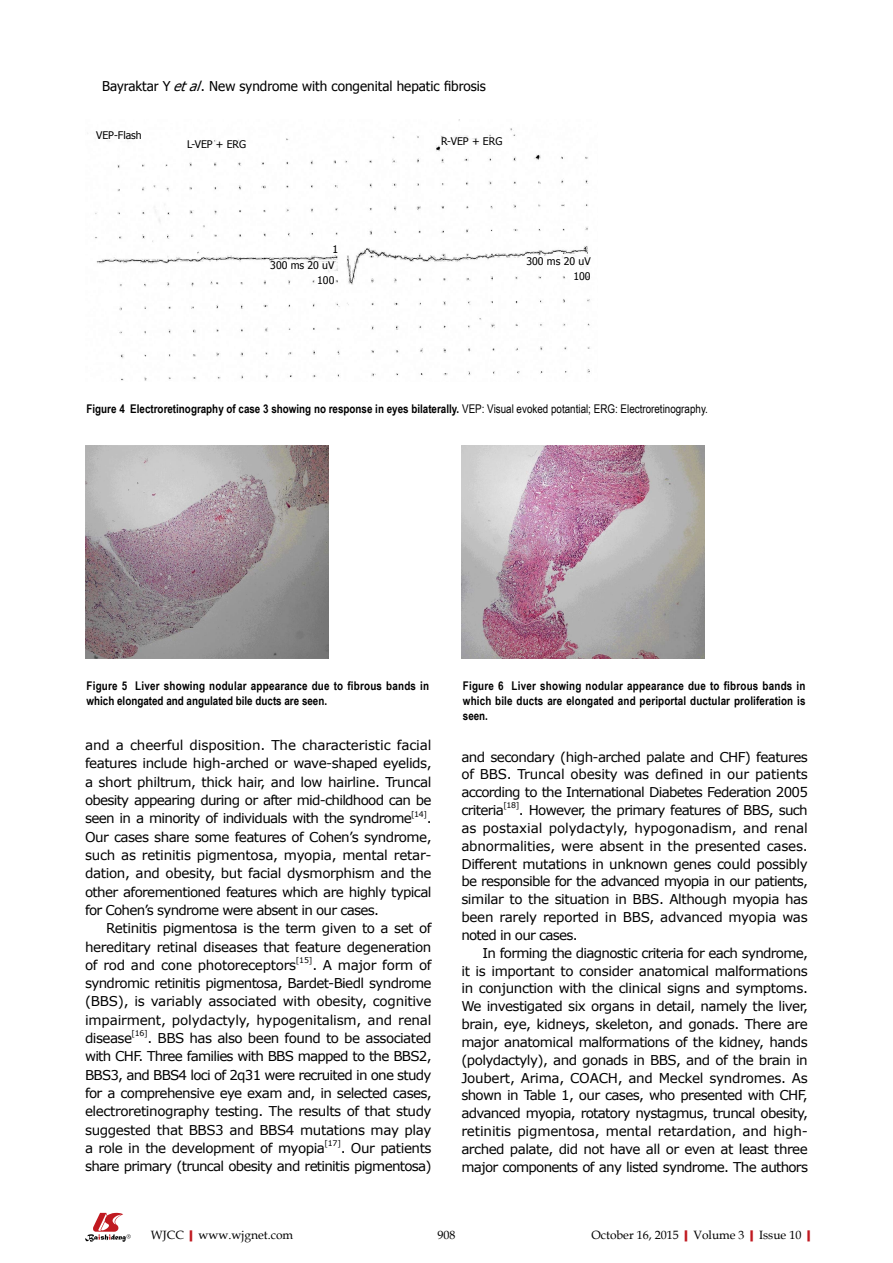
<style>
.page{position:relative;width:893px;height:1263px;background:#fff}
.page>*{position:absolute;margin:0;border:0;box-sizing:border-box;transform-origin:0 0}
.t1{font:13.5px/18.3px "Verdana";letter-spacing:-.04em;color:#000;text-align:justify}
.t2{font:13.5px "Verdana";letter-spacing:-.02em;color:#000}
.t3{font:13.5px "Tahoma";color:#000}
.t4{font:13.5px "Verdana";letter-spacing:-.01em;color:#000}
.t5{font:13.5px "Verdana";letter-spacing:-.005em;color:#000}
.t6{font:13.5px "Verdana";letter-spacing:-.015em;color:#000}
.t7{font:700 12px/15px "Arial Narrow";color:#000;text-align:justify}
.t8{font:700 12px/15px "Arial Narrow";letter-spacing:.02em;color:#000}
.t9{font:12px "Book Antiqua";color:#000}
.t10{font:10.5px/15px "Tahoma";color:#000;text-align:right}
.t11{font:7.8px "Verdana";letter-spacing:-.04em;color:#000}
.s1{font-style:italic}
.s2{font-weight:400}
.s3{font-weight:700;color:#c01920}
</style>
<div class="page">
<svg style="left:85px;top:1213px;width:46px;height:29px"></svg>
<img style="left:95px;top:119px;width:495px;height:262px">
<img style="left:85px;top:446px;width:243px;height:212px">
<img style="left:461px;top:446px;width:243px;height:212px">
<p class="t3" style="left:102px;top:77px;width:385px">Bayraktar Y <span class="s1">etal</span>. New syndrome with congenital hepatic fibrosis</p>
<p class="t10" style="left:96px;top:127px;width:47px">VEP-Flash</p>
<p class="t10" style="left:187px;top:136px;width:61px">L-VEP + ERG</p>
<p class="t10" style="left:441px;top:133px;width:63px">R-VEP + ERG</p>
<p class="t10" style="left:333px;top:241px;width:7px">1</p>
<p class="t10" style="left:270px;top:257px;width:66px">300 ms 20 uV<br>100</p>
<p class="t10" style="left:526px;top:253px;width:66px">300 ms 20 uV<br>100</p>
<p class="t7" style="left:87px;top:400px;width:623px">Figure 4 Electroretinography of case 3 showing no response in eyes bilaterally. <span class="s2">VEP: Visual evoked potantial; ERG: Electroretinography.</span></p>
<p class="t8" style="left:87px;top:677px;width:344px">Figure 5 Liver showing nodular appearance due to fibrous bands in which elongated and angulated bile ducts are seen.</p>
<p class="t7" style="left:463px;top:677px;width:344px">Figure 6 Liver showing nodular appearance due to fibrous bands in which bile ducts are elongated and periportal ductular proliferation is seen.</p>
<p class="t1" style="left:85px;top:736px;width:348px">and a cheerful disposition. The characteristic facial features include high-arched or wave-shaped eyelids, a short philtrum, thick hair, and low hairline. Truncal obesity appearing during or after mid-childhood can be seen in a minority of individuals with the syndrome</p>
<p class="t11" style="left:411px;top:809px;width:17px">[14]</p>
<p class="t1" style="left:427px;top:809px;width:6px">.</p>
<p class="t1" style="left:85px;top:827px;width:348px">Our cases share some features of Cohen’s syndrome,</p>
<p class="t2" style="left:85px;top:846px;width:346px">such as retinitis pigmentosa, myopia, mental retar-</p>
<p class="t1" style="left:85px;top:864px;width:348px">dation, and obesity, but facial dysmorphism and the</p>
<p class="t1" style="left:85px;top:882px;width:348px">other aforementioned features which are highly typical</p>
<p class="t1" style="left:85px;top:900px;width:295px">for Cohen’s syndrome were absent in our cases.</p>
<p class="t1" style="left:106px;top:919px;width:327px">Retinitis pigmentosa is the term given to a set of</p>
<p class="t1" style="left:85px;top:937px;width:348px">hereditary retinal diseases that feature degeneration</p>
<p class="t2" style="left:85px;top:956px;width:213px">of rod and cone photoreceptors</p>
<p class="t11" style="left:296px;top:955px;width:18px">[15]</p>
<p class="t1" style="left:85px;top:955px;width:348px;text-indent:227px">. A major form of syndromic retinitis pigmentosa, Bardet-Biedl syndrome (BBS), is variably associated with obesity, cognitive impairment, polydactyly, hypogenitalism, and renal disease</p>
<p class="t11" style="left:132px;top:1028px;width:18px">[16]</p>
<p class="t1" style="left:85px;top:1028px;width:348px;text-indent:62px">. BBS has also been found to be associated with CHF. Three families with BBS mapped to the BBS2, BBS3, and BBS4 loci of 2q31 were recruited in one study for a comprehensive eye exam and, in selected cases, electroretinography testing. The results of that study suggested that BBS3 and BBS4 mutations may play a role in the development of myopia</p>
<p class="t11" style="left:325px;top:1138px;width:18px">[17]</p>
<p class="t1" style="left:85px;top:1138px;width:348px;text-align:right">. Our patients<br>share primary (truncal obesity and retinitis pigmentosa)</p>
<p class="t1" style="left:461px;top:747px;width:348px;line-height:17.9px">and secondary (high-arched palate and CHF) features of BBS. Truncal obesity was defined in our patients according to the International Diabetes Federation 2005 criteria</p>
<p class="t11" style="left:503px;top:800px;width:17px">[18]</p>
<p class="t1" style="left:519px;top:800px;width:290px">. However, the primary features of BBS, such</p>
<p class="t5" style="left:461px;top:819px;width:348px">as postaxial polydactyly, hypogonadism, and renal</p>
<p class="t6" style="left:461px;top:837px;width:348px">abnormalities, were absent in the presented cases.</p>
<p class="t1" style="left:461px;top:854px;width:348px">Different mutations in unknown genes could possibly</p>
<p class="t1" style="left:461px;top:872px;width:348px">be responsible for the advanced myopia in our patients,</p>
<p class="t1" style="left:461px;top:890px;width:348px">similar to the situation in BBS. Although myopia has</p>
<p class="t2" style="left:461px;top:908px;width:348px">been rarely reported in BBS, advanced myopia was</p>
<p class="t1" style="left:461px;top:925px;width:118px">noted in our cases.</p>
<p class="t1" style="left:483px;top:943px;width:327px">In forming the diagnostic criteria for each syndrome,</p>
<p class="t1" style="left:461px;top:961px;width:348px">it is important to consider anatomical malformations</p>
<p class="t1" style="left:461px;top:979px;width:348px">in conjunction with the clinical signs and symptoms.</p>
<p class="t1" style="left:461px;top:997px;width:348px">We investigated six organs in detail, namely the liver,</p>
<p class="t1" style="left:461px;top:1014px;width:348px">brain, eye, kidneys, skeleton, and gonads. There are</p>
<p class="t1" style="left:461px;top:1032px;width:348px">major anatomical malformations of the kidney, hands</p>
<p class="t1" style="left:461px;top:1050px;width:348px">(polydactyly), and gonads in BBS, and of the brain in</p>
<p class="t2" style="left:461px;top:1069px;width:348px">Joubert, Arima, COACH, and Meckel syndromes. As</p>
<p class="t1" style="left:461px;top:1086px;width:348px">shown in Table 1, our cases, who presented with CHF,</p>
<p class="t1" style="left:461px;top:1104px;width:348px">advanced myopia, rotatory nystagmus, truncal obesity,</p>
<p class="t4" style="left:461px;top:1122px;width:348px">retinitis pigmentosa, mental retardation, and high-</p>
<p class="t1" style="left:461px;top:1139px;width:348px">arched palate, did not have all or even at least three</p>
<p class="t1" style="left:461px;top:1157px;width:348px">major components of any listed syndrome. The authors</p>
<p class="t9" style="left:151px;top:1226px;width:144px">WJCC<span class="s3">|</span>www.wjgnet.com</p>
<p class="t9" style="left:437px;top:1226px;width:19px">908</p>
<p class="t9" style="left:591px;top:1226px;width:226px">October 16, 2015<span class="s3">|</span>Volume 3<span class="s3">|</span>Issue 10<span class="s3">|</span></p>
</div>
